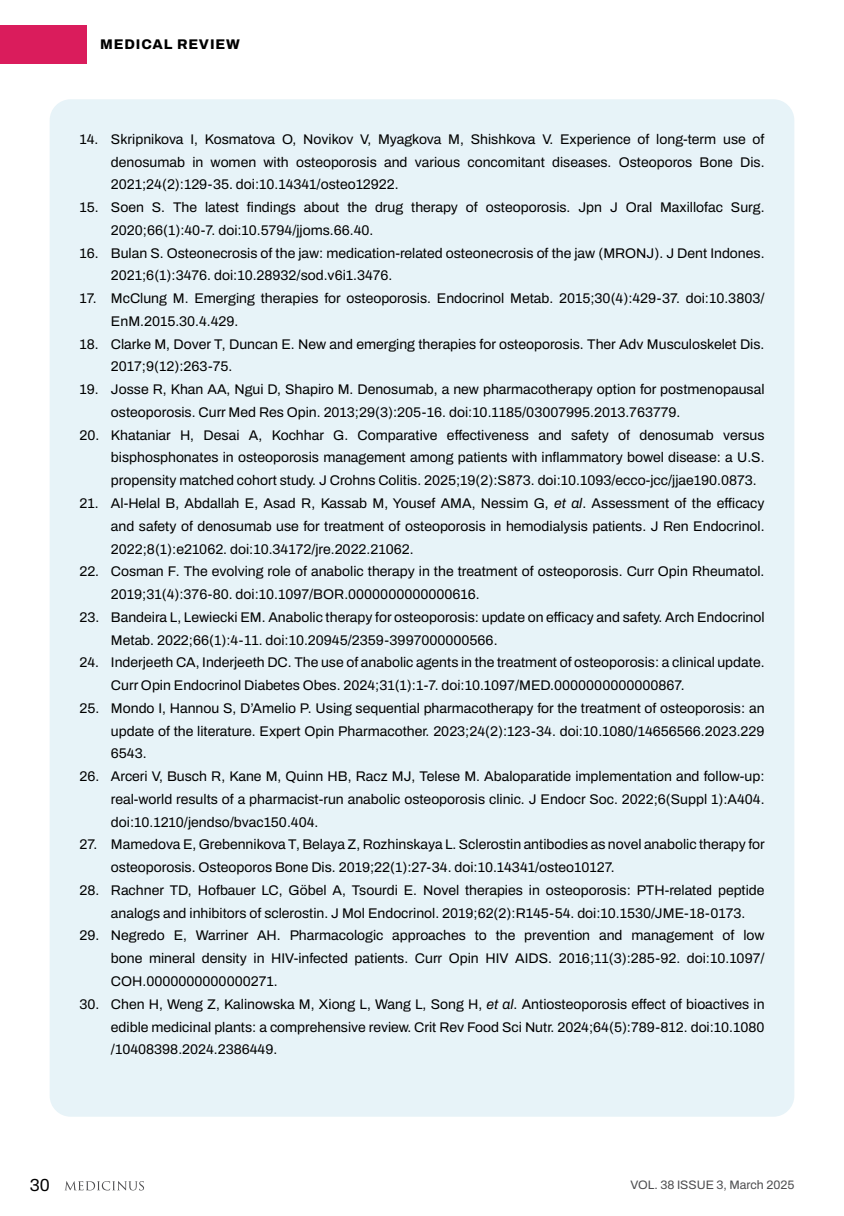
<style>
.page{position:relative;width:844px;height:1216px;background:#fff}
.page>*{position:absolute;margin:0;border:0;box-sizing:border-box;transform-origin:0 0}
.t1{font:600 17.5px "Archivo";color:#000}
.t2{font:600 14px/22.8px "Archivo";color:#000}
.t3{font:800 14px "Archivo";letter-spacing:.06em;color:#000}
.t4{font:600 12.25px "Archivo";color:#4d4d4f}
.s1{font-weight:400;font-style:italic}
</style>
<div class="page">
<svg style="left:65px;top:1181px;width:79px;height:9px"></svg>
<div style="left:50px;top:99px;width:744px;height:1017px;background:#e7f3f8;border-radius:21px"></div>
<div style="left:0;top:25px;width:86px;height:39px;background:#da1c5c"></div>
<p class="t3" style="left:100px;top:33px;width:141px">MEDICAL REVIEW</p>
<p class="t2" style="left:111px;top:128px;width:655px;text-align:justify;text-indent:-32px">14. Skripnikova I, Kosmatova O, Novikov V, Myagkova M, Shishkova V. Experience of long-term use of denosumab in women with osteoporosis and various concomitant diseases. Osteoporos Bone Dis.<br>2021;24(2):129-35. doi:10.14341/osteo12922.</p>
<p class="t2" style="left:111px;top:196px;width:655px;text-indent:-32px">15. Soen S. The latest findings about the drug therapy of osteoporosis. Jpn J Oral Maxillofac Surg.<br>2020;66(1):40-7. doi:10.5794/jjoms.66.40.</p>
<p class="t2" style="left:111px;top:241px;width:655px;text-indent:-32px">16. Bulan S. Osteonecrosis of the jaw: medication-related osteonecrosis of the jaw (MRONJ). J Dent Indones.<br>2021;6(1):3476. doi:10.28932/sod.v6i1.3476.</p>
<p class="t2" style="left:111px;top:287px;width:655px;text-indent:-32px">17. McClung M. Emerging therapies for osteoporosis. Endocrinol Metab. 2015;30(4):429-37. doi:10.3803/<br>EnM.2015.30.4.429.</p>
<p class="t2" style="left:111px;top:332px;width:655px;text-indent:-32px">18. Clarke M, Dover T, Duncan E. New and emerging therapies for osteoporosis. Ther Adv Musculoskelet Dis.<br>2017;9(12):263-75.</p>
<p class="t2" style="left:111px;top:378px;width:655px;text-indent:-32px">19. Josse R, Khan AA, Ngui D, Shapiro M. Denosumab, a new pharmacotherapy option for postmenopausal osteoporosis. Curr Med Res Opin. 2013;29(3):205-16. doi:10.1185/03007995.2013.763779.</p>
<p class="t2" style="left:111px;top:423px;width:655px;text-align:justify;text-indent:-32px">20. Khataniar H, Desai A, Kochhar G. Comparative effectiveness and safety of denosumab versus bisphosphonates in osteoporosis management among patients with inflammatory bowel disease: a U.S. propensity matched cohort study. J Crohns Colitis. 2025;19(2):S873. doi:10.1093/ecco-jcc/jjae190.0873.</p>
<p class="t2" style="left:111px;top:492px;width:655px;text-align:justify;text-indent:-32px">21. Al-Helal B, Abdallah E, Asad R, Kassab M, Yousef AMA, Nessim G, <span class="s1">et al</span>. Assessment of the efficacy and safety of denosumab use for treatment of osteoporosis in hemodialysis patients. J Ren Endocrinol.<br>2022;8(1):e21062. doi:10.34172/jre.2022.21062.</p>
<p class="t2" style="left:111px;top:560px;width:655px;text-indent:-32px">22. Cosman F. The evolving role of anabolic therapy in the treatment of osteoporosis. Curr Opin Rheumatol.<br>2019;31(4):376-80. doi:10.1097/BOR.0000000000000616.</p>
<p class="t2" style="left:111px;top:605px;width:655px;text-indent:-32px">23. Bandeira L, Lewiecki EM. Anabolic therapy for osteoporosis: update on efficacy and safety. Arch Endocrinol<br>Metab. 2022;66(1):4-11. doi:10.20945/2359-3997000000566.</p>
<p class="t2" style="left:111px;top:651px;width:655px;text-indent:-32px">24. Inderjeeth CA, Inderjeeth DC. The use of anabolic agents in the treatment of osteoporosis: a clinical update.<br>Curr Opin Endocrinol Diabetes Obes. 2024;31(1):1-7. doi:10.1097/MED.0000000000000867.</p>
<p class="t2" style="left:111px;top:696px;width:655px;text-align:justify;text-indent:-32px">25. Mondo I, Hannou S, D’Amelio P. Using sequential pharmacotherapy for the treatment of osteoporosis: an update of the literature. Expert Opin Pharmacother. 2023;24(2):123-34. doi:10.1080/14656566.2023.229<br>6543.</p>
<p class="t2" style="left:111px;top:765px;width:655px;text-align:justify;text-indent:-32px">26. Arceri V, Busch R, Kane M, Quinn HB, Racz MJ, Telese M. Abaloparatide implementation and follow-up: real-world results of a pharmacist-run anabolic osteoporosis clinic. J Endocr Soc. 2022;6(Suppl 1):A404. doi:10.1210/jendso/bvac150.404.</p>
<p class="t2" style="left:111px;top:833px;width:655px;text-indent:-32px">27. Mamedova E, Grebennikova T, Belaya Z, Rozhinskaya L. Sclerostin antibodies as novel anabolic therapy for osteoporosis. Osteoporos Bone Dis. 2019;22(1):27-34. doi:10.14341/osteo10127.</p>
<p class="t2" style="left:111px;top:878px;width:655px;text-indent:-32px">28. Rachner TD, Hofbauer LC, Göbel A, Tsourdi E. Novel therapies in osteoporosis: PTH-related peptide analogs and inhibitors of sclerostin. J Mol Endocrinol. 2019;62(2):R145-54. doi:10.1530/JME-18-0173.</p>
<p class="t2" style="left:111px;top:924px;width:655px;text-align:justify;text-indent:-32px">29. Negredo E, Warriner AH. Pharmacologic approaches to the prevention and management of low bone mineral density in HIV-infected patients. Curr Opin HIV AIDS. 2016;11(3):285-92. doi:10.1097/ COH.0000000000000271.</p>
<p class="t2" style="left:111px;top:992px;width:655px;text-align:justify;text-indent:-32px">30. Chen H, Weng Z, Kalinowska M, Xiong L, Wang L, Song H, <span class="s1">et al</span>. Antiosteoporosis effect of bioactives in edible medicinal plants: a comprehensive review. Crit Rev Food Sci Nutr. 2024;64(5):789-812. doi:10.1080 /10408398.2024.2386449.</p>
<p class="t1" style="left:30px;top:1171px;width:22px">30</p>
<p class="t4" style="left:630px;top:1175px;width:165px">VOL. 38 ISSUE 3, March 2025</p>
</div>
